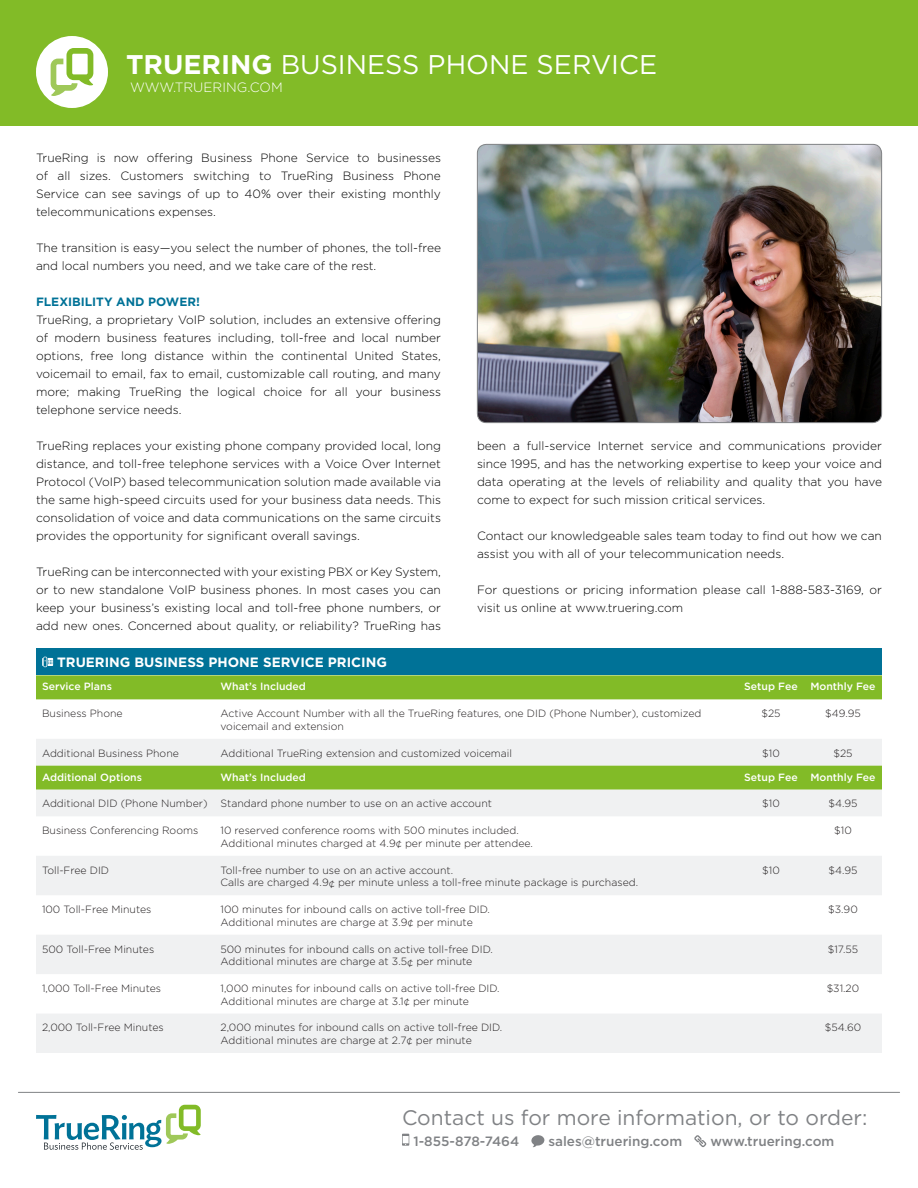
<style>
.page{position:relative;width:918px;height:1188px;background:#fff}
.page>*{position:absolute;margin:0;border:0;box-sizing:border-box;transform-origin:0 0}
.t1{font:27px "Gotham HTF";color:#fff}
.t2{font:21px "Gotham HTF";color:#808285}
.t3{font:500 13.5px "Gotham HTF";color:#808285}
.t4{font:700 13.5px "Gotham HTF";color:#fff}
.t5{font:300 13.5px "Gotham HTF";color:#fff}
.heading{font:300 12px/18px "Gotham HTF";color:#000;text-align:justify}
.heading-2{font:700 12px "Gotham HTF";color:#007297}
.t6{font:300 10.5px/12.6px "Gotham HTF";color:#231f20}
.t7{font:500 10.5px "Gotham HTF";color:#fff}
.s1{font-weight:700}
</style>
<div class="page">
<div style="left:0;top:0;width:918px;height:126px;background:#82bb27"></div>
<div style="left:36px;top:36px;width:72px;height:72px;background:#fff;border-radius:50%"></div>
<svg style="left:402px;top:1134px;width:7px;height:12px"></svg>
<svg style="left:531px;top:1135px;width:14px;height:13px"></svg>
<svg style="left:694px;top:1135px;width:12px;height:12px"></svg>
<hr style="left:18px;top:1092px;width:882px;height:1px;background:#808285">
<svg style="left:36px;top:1105px;width:165px;height:45px"></svg>
<svg style="left:51px;top:48px;width:42px;height:48px"></svg>
<div style="left:36px;top:675px;width:846px;height:24px;background:#82bb27"></div>
<svg style="left:36px;top:739px;width:846px;height:314px;fill:#f0f1f2"></svg>
<div style="left:36px;top:766px;width:846px;height:24px;background:#82bb27"></div>
<img style="left:477px;top:144px;width:405px;height:279px">
<div style="left:477px;top:144px;width:405px;height:279px;border:1px solid #808285;border-radius:9px"></div>
<div style="left:36px;top:648px;width:846px;height:27px;background:#007297"></div>
<svg style="left:42px;top:657px;width:11px;height:10px"></svg>
<h1 class="t1" style="left:126px;top:49px;width:533px"><span class="s1">TRUERING</span> BUSINESS PHONE SERVICE</h1>
<p class="t5" style="left:130px;top:80px;width:154px">WWW.TRUERING.COM</p>
<p class="heading" style="left:36px;top:149px;width:407px">TrueRing is now offering Business Phone Service to businesses of all sizes. Customers switching to TrueRing Business Phone Service can see savings of up to 40% over their existing monthly telecommunications expenses.</p>
<p class="heading" style="left:36px;top:239px;width:407px">The transition is easy—you select the number of phones, the toll-free and local numbers you need, and we take care of the rest.</p>
<p class="heading-2" style="left:36px;top:295px;width:166px">FLEXIBILITY AND POWER!</p>
<p class="heading" style="left:36px;top:311px;width:407px">TrueRing, a proprietary VoIP solution, includes an extensive offering of modern business features including, toll-free and local number options, free long distance within the continental United States, voicemail to email, fax to email, customizable call routing, and many more; making TrueRing the logical choice for all your business telephone service needs.</p>
<p class="heading" style="left:36px;top:437px;width:407px">TrueRing replaces your existing phone company provided local, long distance, and toll-free telephone services with a Voice Over Internet Protocol (VoIP) based telecommunication solution made available via the same high-speed circuits used for your business data needs. This consolidation of voice and data communications on the same circuits provides the opportunity for significant overall savings.</p>
<p class="heading" style="left:36px;top:563px;width:407px">TrueRing can be interconnected with your existing PBX or Key System, or to new standalone VoIP business phones. In most cases you can keep your business’s existing local and toll-free phone numbers, or add new ones. Concerned about quality, or reliability? TrueRing has</p>
<p class="t4" style="left:57px;top:655px;width:331px">TRUERING BUSINESS PHONE SERVICE PRICING</p>
<p class="heading" style="left:477px;top:437px;width:407px">been a full-service Internet service and communications provider since 1995, and has the networking expertise to keep your voice and data operating at the levels of reliability and quality that you have come to expect for such mission critical services.</p>
<p class="heading" style="left:477px;top:527px;width:407px">Contact our knowledgeable sales team today to find out how we can assist you with all of your telecommunication needs.</p>
<p class="heading" style="left:477px;top:581px;width:407px">For questions or pricing information please call 1-888-583-3169, or visit us online at www.truering.com</p>
<p class="t7" style="left:42px;top:681px;width:71px">Service Plans</p>
<p class="t7" style="left:220px;top:681px;width:87px">What’s Included</p>
<p class="t7" style="left:744px;top:681px;width:55px">Setup Fee</p>
<p class="t7" style="left:810px;top:681px;width:67px">Monthly Fee</p>
<p class="t6" style="left:42px;top:707px;width:82px">Business Phone</p>
<p class="t6" style="left:220px;top:707px;width:482px">Active Account Number with all the TrueRing features, one DID (Phone Number), customized voicemail and extension</p>
<p class="t6" style="left:761px;top:707px;width:21px">$25</p>
<p class="t6" style="left:825px;top:707px;width:37px">$49.95</p>
<p class="t6" style="left:42px;top:747px;width:138px">Additional Business Phone</p>
<p class="t6" style="left:220px;top:747px;width:293px">Additional TrueRing extension and customized voicemail</p>
<p class="t6" style="left:762px;top:747px;width:19px">$10</p>
<p class="t6" style="left:833px;top:747px;width:21px">$25</p>
<p class="t7" style="left:42px;top:771px;width:102px">Additional Options</p>
<p class="t7" style="left:220px;top:771px;width:87px">What’s Included</p>
<p class="t7" style="left:744px;top:771px;width:55px">Setup Fee</p>
<p class="t7" style="left:810px;top:771px;width:67px">Monthly Fee</p>
<p class="t6" style="left:42px;top:797px;width:167px">Additional DID (Phone Number)</p>
<p class="t6" style="left:220px;top:797px;width:273px">Standard phone number to use on an active account</p>
<p class="t6" style="left:762px;top:797px;width:19px">$10</p>
<p class="t6" style="left:828px;top:797px;width:31px">$4.95</p>
<p class="t6" style="left:42px;top:824px;width:158px">Business Conferencing Rooms</p>
<p class="t6" style="left:220px;top:824px;width:300px">10 reserved conference rooms with 500 minutes included.</p>
<p class="t6" style="left:220px;top:837px;width:314px">Additional minutes charged at 4.9¢ per minute per attendee.</p>
<p class="t6" style="left:834px;top:824px;width:19px">$10</p>
<p class="t6" style="left:42px;top:864px;width:69px">Toll-Free DID</p>
<p class="t6" style="left:220px;top:864px;width:234px">Toll-free number to use on an active account.</p>
<p class="t6" style="left:220px;top:876px;width:419px">Calls are charged 4.9¢ per minute unless a toll-free minute package is purchased.</p>
<p class="t6" style="left:762px;top:864px;width:19px">$10</p>
<p class="t6" style="left:828px;top:864px;width:31px">$4.95</p>
<p class="t6" style="left:42px;top:903px;width:111px">100 Toll-Free Minutes</p>
<p class="t6" style="left:220px;top:903px;width:271px">100 minutes for inbound calls on active toll-free DID.</p>
<p class="t6" style="left:220px;top:916px;width:254px">Additional minutes are charge at 3.9¢ per minute</p>
<p class="t6" style="left:828px;top:903px;width:31px">$3.90</p>
<p class="t6" style="left:42px;top:942px;width:114px">500 Toll-Free Minutes</p>
<p class="t6" style="left:220px;top:942px;width:274px">500 minutes for inbound calls on active toll-free DID.</p>
<p class="t6" style="left:220px;top:955px;width:253px">Additional minutes are charge at 3.5¢ per minute</p>
<p class="t6" style="left:828px;top:942px;width:32px">$17.55</p>
<p class="t6" style="left:42px;top:982px;width:121px">1,000 Toll-Free Minutes</p>
<p class="t6" style="left:220px;top:982px;width:281px">1,000 minutes for inbound calls on active toll-free DID.</p>
<p class="t6" style="left:220px;top:994px;width:250px">Additional minutes are charge at 3.1¢ per minute</p>
<p class="t6" style="left:827px;top:982px;width:34px">$31.20</p>
<p class="t6" style="left:42px;top:1021px;width:123px">2,000 Toll-Free Minutes</p>
<p class="t6" style="left:220px;top:1021px;width:283px">2,000 minutes for inbound calls on active toll-free DID.</p>
<p class="t6" style="left:220px;top:1034px;width:253px">Additional minutes are charge at 2.7¢ per minute</p>
<p class="t6" style="left:825px;top:1021px;width:38px">$54.60</p>
<h2 class="t2" style="left:402px;top:1106px;width:467px">Contact us for more information, or to order:</h2>
<p class="t3" style="left:413px;top:1133px;width:107px">1-855-878-7464</p>
<p class="t3" style="left:548px;top:1133px;width:135px">sales@truering.com</p>
<p class="t3" style="left:710px;top:1133px;width:125px">www.truering.com</p>
</div>
